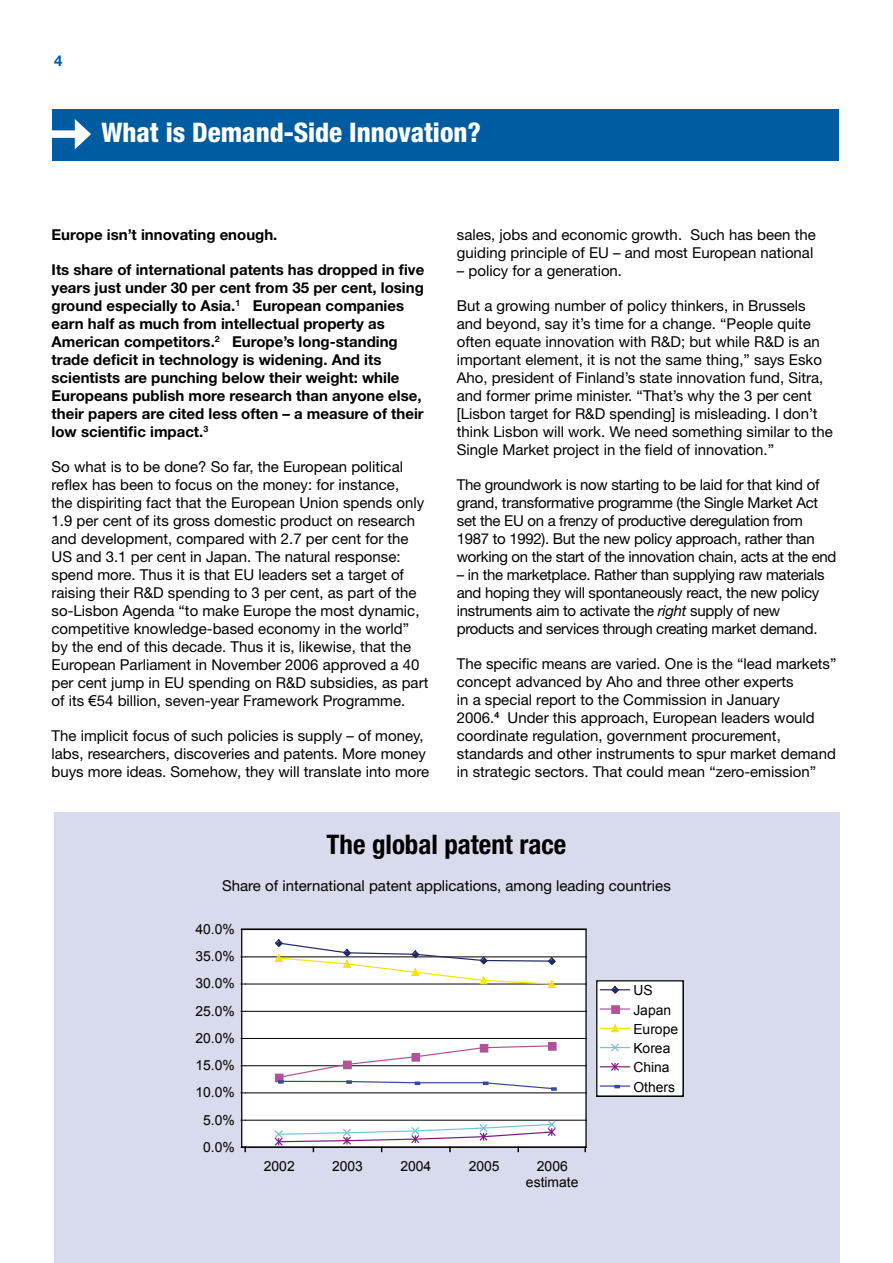
<style>
.page{position:relative;width:893px;height:1263px;background:#fff}
.page>*{position:absolute;margin:0;border:0;box-sizing:border-box;transform-origin:0 0}
.t1{font:800 condensed 27px "Helvetica Neue";color:#fff}
.t2{font:700 condensed 27px "Helvetica Neue";color:#000}
.t3{font:15px/18px "Helvetica Neue";color:#000}
.t4{font:700 15px/18px "Helvetica Neue";color:#000}
.t5{font:15px/18px "Helvetica Neue";letter-spacing:-.02em;color:#000}
.t6{font:700 15px "Helvetica Neue";color:#005ca0}
.t7{font:13.95px/19.2px "Arial";color:#000;text-align:center}
.s1{font-family:"Arial"}
.s2{font-style:italic}
</style>
<div class="page">
<div style="left:52px;top:109px;width:787px;height:51px;background:#005ca0"></div>
<div style="left:43px;top:130px;width:38px;height:8px;background:#fff"></div>
<svg style="left:75px;top:119px;width:16px;height:30px"></svg>
<div style="left:54px;top:812px;width:785px;height:451px;background:#d7dbec"></div>
<div style="left:242px;top:929px;width:344px;height:218px;background:#fff"></div>
<hr style="left:245px;top:1120px;width:341px;height:1px;background:#000">
<hr style="left:245px;top:1092px;width:341px;height:1px;background:#000">
<hr style="left:245px;top:1065px;width:341px;height:1px;background:#000">
<hr style="left:245px;top:1038px;width:341px;height:1px;background:#000">
<hr style="left:245px;top:1011px;width:341px;height:1px;background:#000">
<hr style="left:245px;top:984px;width:341px;height:1px;background:#000">
<hr style="left:245px;top:957px;width:341px;height:1px;background:#000">
<hr style="left:245px;top:929px;width:341px;height:1px;background:#000">
<hr style="left:245px;top:1147px;width:341px;height:1px;background:#000">
<div style="left:275px;top:1074px;width:9px;height:8px;border:1px solid #b25397"></div>
<div style="left:480px;top:1044px;width:8px;height:8px;border:1px solid #b25397"></div>
<div style="left:549px;top:1043px;width:7px;height:7px;background:#b25397"></div>
<div style="left:548px;top:1042px;width:9px;height:9px;border:1px solid #b25397"></div>
<svg style="left:274px;top:939px;width:283px;height:49px"></svg>
<svg style="left:274px;top:1119px;width:283px;height:32px"></svg>
<svg style="left:277px;top:1045px;width:280px;height:46px"></svg>
<div style="left:597px;top:981px;width:86px;height:115px;background:#fff"></div>
<svg style="left:600px;top:985px;width:29px;height:9px"></svg>
<hr style="left:600px;top:1008px;width:29px;height:2px;background:#b25397">
<div style="left:612px;top:1006px;width:7px;height:7px;background:#b25397"></div>
<div style="left:611px;top:1005px;width:9px;height:9px;border:1px solid #b25397"></div>
<svg style="left:600px;top:1024px;width:29px;height:9px"></svg>
<svg style="left:600px;top:1043px;width:29px;height:9px"></svg>
<svg style="left:600px;top:1062px;width:29px;height:9px"></svg>
<hr style="left:600px;top:1085px;width:29px;height:2px;background:#334b97">
<div style="left:596px;top:980px;width:88px;height:117px;border:1px solid #000"></div>
<p class="t6" style="left:54px;top:51px;width:10px">4</p>
<h1 class="t1" style="left:102px;top:116px;width:381px">What is Demand-Side Innovation?</h1>
<p class="t4" style="left:52px;top:225px;width:227px">Europe isn’t innovating enough.</p>
<p class="t4" style="left:52px;top:260px;width:374px">Its share of international patents has dropped in five years just under 30 per cent from 35 per cent, losing ground especially to Asia.<sup>1</sup> European companies earn half as much from intellectual property as American competitors.<sup>2</sup> Europe’s long-standing trade deficit in technology is widening. And its scientists are punching below their weight: while Europeans publish more research than anyone else, their papers are cited less often – a measure of their low scientific impact.<sup>3</sup></p>
<p class="t3" style="left:52px;top:458px;width:378px">So what is to be done? So far, the European political reflex has been to focus on the money: for instance,<br>the dispiriting fact that the European Union spends only 1.9 per cent of its gross domestic product on research and development, compared with 2.7 per cent for the US and 3.1 per cent in Japan. The natural response: spend more. Thus it is that EU leaders set a target of raising their R&amp;D spending to 3 per cent, as part of the so-Lisbon Agenda “to make Europe the most dynamic, competitive knowledge-based economy in the world” by the end of this decade. Thus it is, likewise, that the European Parliament in November 2006 approved a 40 per cent jump in EU spending on R&amp;D subsidies, as part of its <span class="s1">€</span>54 billion, seven-year Framework Programme.</p>
<p class="t3" style="left:52px;top:727px;width:379px">The implicit focus of such policies is supply – of money, labs, researchers, discoveries and patents. More money buys more ideas. Somehow, they will translate into more</p>
<p class="t3" style="left:457px;top:226px;width:360px">sales, jobs and economic growth. Such has been the guiding principle of EU – and most European national</p>
<p class="t3" style="left:457px;top:262px;width:167px">– policy for a generation.</p>
<p class="t3" style="left:457px;top:297px;width:377px">But a growing number of policy thinkers, in Brussels and beyond, say it’s time for a change. “People quite often equate innovation with R&amp;D; but while R&amp;D is an important element, it is not the same thing,” says Esko Aho, president of Finland’s state innovation fund, Sitra, and former prime minister. “That’s why the 3 per cent [Lisbon target for R&amp;D spending] is misleading. I don’t think Lisbon will work. We need something similar to the Single Market project in the field of innovation.”</p>
<p class="t5" style="left:457px;top:476px;width:381px">The groundwork is now starting to be laid for that kind of grand, transformative programme (the Single Market Act set the EU on a frenzy of productive deregulation from 1987 to 1992). But the new policy approach, rather than working on the start of the innovation chain, acts at the end</p>
<p class="t5" style="left:457px;top:566px;width:369px">– in the marketplace. Rather than supplying raw materials and hoping they will spontaneously react, the new policy instruments aim to activate the <span class="s2">right</span> supply of new products and services through creating market demand.</p>
<p class="t3" style="left:457px;top:655px;width:381px">The specific means are varied. One is the “lead markets” concept advanced by Aho and three other experts<br>in a special report to the Commission in January<br>2006.<sup>4</sup> Under this approach, European leaders would coordinate regulation, government procurement, standards and other instruments to spur market demand in strategic sectors. That could mean “zero-emission”</p>
<h1 class="t2" style="left:327px;top:828px;width:241px">The global patent race</h1>
<p class="t3" style="left:222px;top:876px;width:450px">Share of international patent applications, among leading countries</p>
<p class="t7" style="left:195px;top:919px;width:41px">40.0%</p>
<p class="t7" style="left:195px;top:947px;width:41px">35.0%</p>
<p class="t7" style="left:195px;top:974px;width:41px">30.0%</p>
<p class="t7" style="left:195px;top:1001px;width:41px">25.0%</p>
<p class="t7" style="left:195px;top:1028px;width:41px">20.0%</p>
<p class="t7" style="left:195px;top:1056px;width:41px">15.0%</p>
<p class="t7" style="left:195px;top:1083px;width:41px">10.0%</p>
<p class="t7" style="left:203px;top:1110px;width:33px">5.0%</p>
<p class="t7" style="left:203px;top:1137px;width:33px">0.0%</p>
<p class="t7" style="left:264px;top:1156px;width:32px">2002</p>
<p class="t7" style="left:332px;top:1156px;width:32px">2003</p>
<p class="t7" style="left:400px;top:1156px;width:32px">2004</p>
<p class="t7" style="left:469px;top:1156px;width:32px">2005</p>
<p class="t7" style="left:526px;top:1157px;width:54px;line-height:16.4px">2006 estimate</p>
<p class="t7" style="left:633px;top:981px;width:46px;text-align:left">US<br>Japan<br>Europe<br>Korea<br>China<br>Others</p>
</div>
